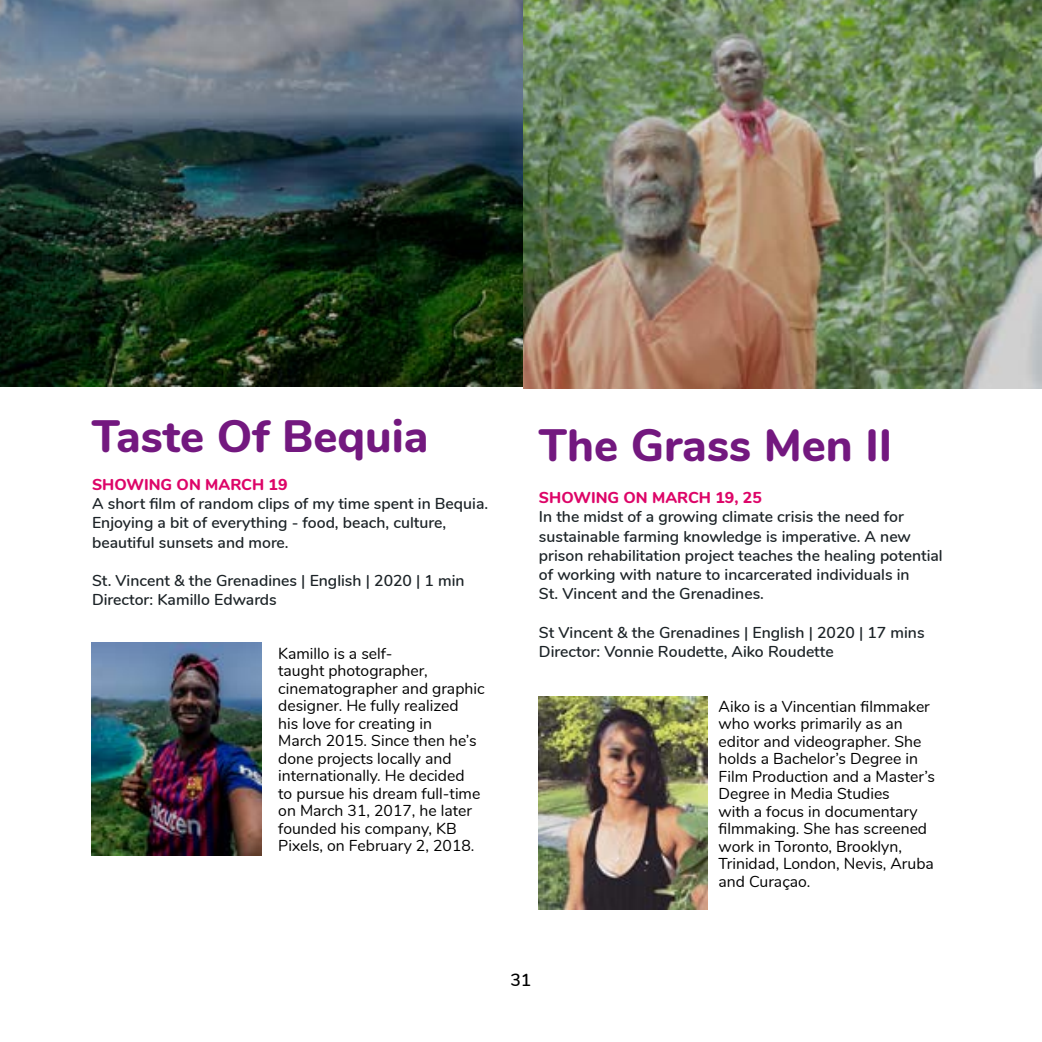
<style>
.page{position:relative;width:1042px;height:1042px;background:#fff}
.page>*{position:absolute;margin:0;border:0;box-sizing:border-box;transform-origin:0 0}
.t1{font:800 45.32px "Nunito";color:#73187f}
.t2{font:600 17.5px "Nunito";color:#000}
.t3{font:15.75px/17.5px "Nunito";color:#000}
.t4{font:600 15.75px/19.2px "Nunito";color:#1c2327}
.t5{font:800 15.75px "Nunito";color:#dd0568}
</style>
<div class="page">
<img style="left:0;top:0;width:1042px;height:388px">
<img style="left:91px;top:642px;width:170px;height:213px">
<img style="left:538px;top:696px;width:169px;height:213px">
<h1 class="t1" style="left:92px;top:402px;width:338px">Taste Of Bequia</h1>
<p class="t5" style="left:92px;top:473px;width:197px">SHOWING ON MARCH 19</p>
<p class="t4" style="left:92px;top:493px;width:398px">A short film of random clips of my time spent in Bequia.<br>Enjoying a bit of everything - food, beach, culture, beautiful sunsets and more.</p>
<p class="t4" style="left:92px;top:570px;width:374px">St. Vincent &amp; the Grenadines | English | 2020 | 1 min<br>Director: Kamillo Edwards</p>
<p class="t3" style="left:278px;top:644px;width:208px">Kamillo is a self-<br>taught photographer, cinematographer and graphic designer. He fully realized<br>his love for creating in<br>March 2015. Since then he’s done projects locally and internationally. He decided<br>to pursue his dream full-time on March 31, 2017, he later founded his company, KB<br>Pixels, on February 2, 2018.</p>
<h1 class="t1" style="left:539px;top:412px;width:355px">The Grass Men II</h1>
<p class="t5" style="left:539px;top:486px;width:224px">SHOWING ON MARCH 19, 25</p>
<p class="t4" style="left:539px;top:506px;width:405px">In the midst of a growing climate crisis the need for sustainable farming knowledge is imperative. A new prison rehabilitation project teaches the healing potential of working with nature to incarcerated individuals in<br>St. Vincent and the Grenadines.</p>
<p class="t4" style="left:539px;top:622px;width:387px">St Vincent &amp; the Grenadines | English | 2020 | 17 mins<br>Director: Vonnie Roudette, Aiko Roudette</p>
<p class="t3" style="left:718px;top:696px;width:218px">Aiko is a Vincentian filmmaker who works primarily as an editor and videographer. She holds a Bachelor’s Degree in<br>Film Production and a Master’s<br>Degree in Media Studies<br>with a focus in documentary filmmaking. She has screened work in Toronto, Brooklyn,<br>Trinidad, London, Nevis, Aruba and Curaçao.</p>
<p class="t2" style="left:510px;top:966px;width:22px">31</p>
</div>
